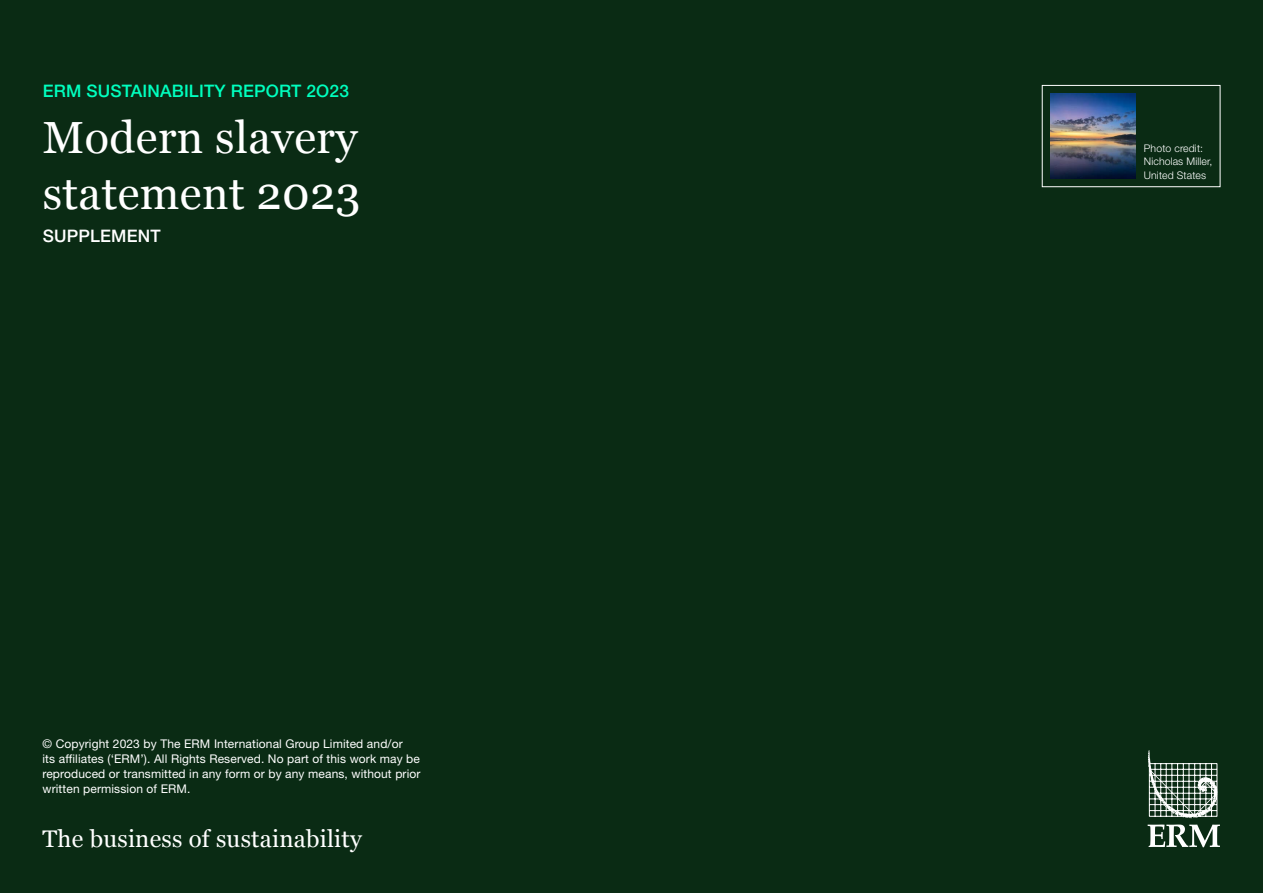
<style>
.page{position:relative;width:1263px;height:893px;background:#0a2b14}
.page>*{position:absolute;margin:0;border:0;box-sizing:border-box;transform-origin:0 0}
.t1{font:45px/55.5px "Georgia";letter-spacing:.01em;color:#fff}
.t2{font:24px "Georgia";letter-spacing:.01em;color:#fff}
.t3{font:500 17.25px "Helvetica Neue LT Std";letter-spacing:.01em;color:#00ffbe}
.t4{font:500 17.25px "Helvetica Neue LT Std";letter-spacing:.01em;color:#fff}
.t5{font:12px/15px "Helvetica Neue LT Std";letter-spacing:.01em;color:#fff}
.t6{font:300 10.5px/13.5px "Helvetica Neue LT Std";letter-spacing:.01em;color:#fff}
</style>
<div class="page">
<svg style="left:1147px;top:750px;width:73px;height:97px"></svg>
<div style="left:1042px;top:85px;width:178px;height:102px;border:1px solid #fff"></div>
<img style="left:1050px;top:94px;width:85px;height:85px">
<h3 class="t3" style="left:43px;top:81px;width:308px">ERM SUSTAINABILITY REPORT 2O23</h3>
<h1 class="t1" style="left:43px;top:108px;width:319px">Modern slavery statement 2023</h1>
<h3 class="t4" style="left:43px;top:226px;width:119px">SUPPLEMENT</h3>
<p class="t5" style="left:43px;top:736px;width:379px">© Copyright 2023 by The ERM International Group Limited and/or<br>its affiliates (‘ERM’). All Rights Reserved. No part of this work may be reproduced or transmitted in any form or by any means, without prior written permission of ERM.</p>
<h2 class="t2" style="left:43px;top:821px;width:321px">The business of sustainability</h2>
<p class="t6" style="left:1144px;top:141px;width:70px">Photo credit:<br>Nicholas Miller,<br>United States</p>
</div>
